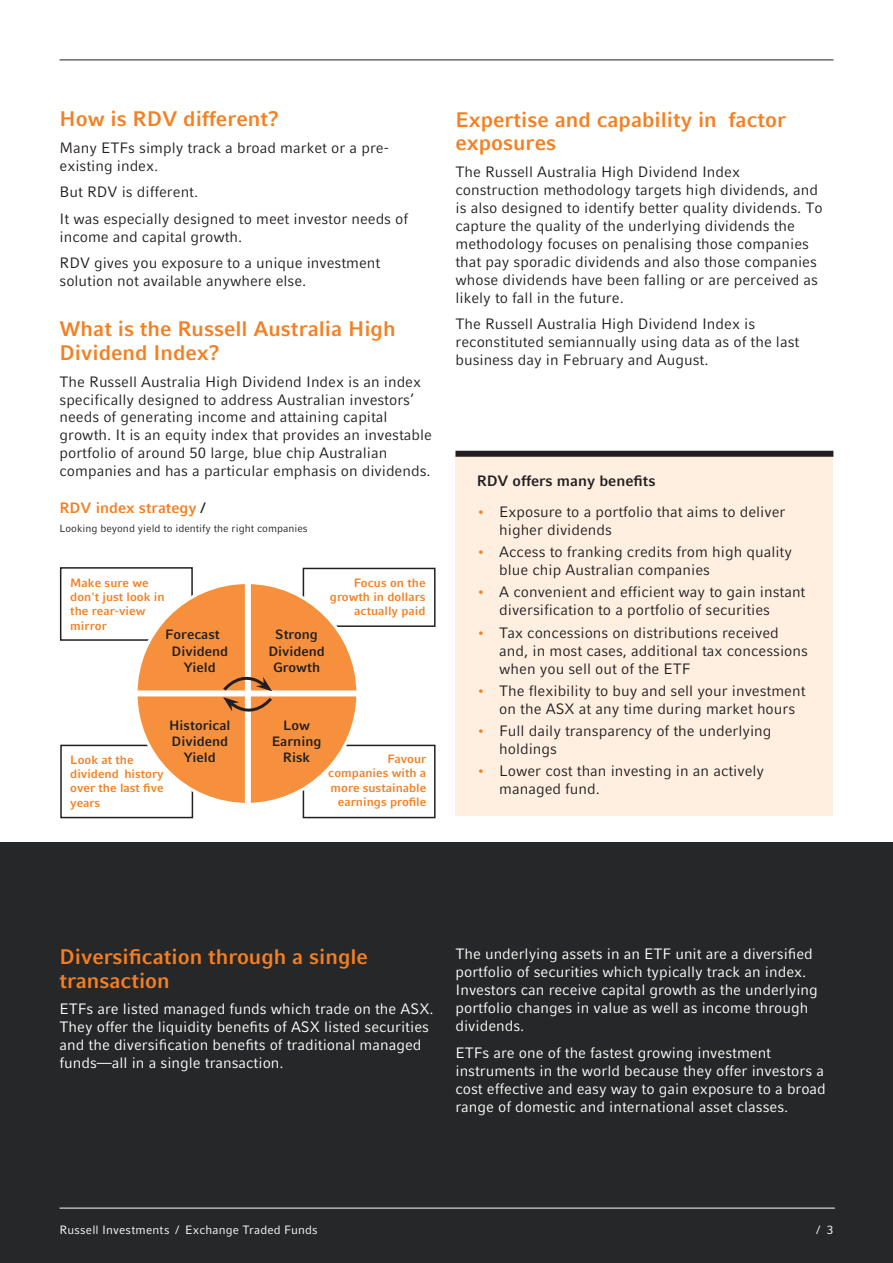
<style>
.page{position:relative;width:893px;height:1263px;background:#fff}
.page>*{position:absolute;margin:0;border:0;box-sizing:border-box;transform-origin:0 0}
.t1{font:700 21px/24px "Compatil Fact LT Pro";color:#f57f21}
.t2{font:15px/18px "Compatil Fact LT Pro";color:#231f20}
.t3{font:15px/18px "Compatil Fact LT Pro";color:#fff}
.t4{font:700 15px "Compatil Fact LT Pro";color:#231f20}
.t5{font:700 15px "Compatil Fact LT Pro";color:#f57f21}
.t6{font:700 13.5px/16.2px "Compatil Fact LT Pro";color:#231f20;text-align:center}
.t7{font:700 12px/14.4px "Compatil Fact LT Pro";color:#f57f21}
.t8{font:12px "Compatil Fact LT Pro";letter-spacing:.015em;color:#fff}
.t9{font:10.5px "Compatil Fact LT Pro";color:#231f20}
.s1{color:#231f20}
.s2{color:#f57f21}
</style>
<div class="page">
<div style="left:60px;top:567px;width:133px;height:74px;border:2px solid #231f20"></div>
<div style="left:0;top:843px;width:893px;height:420px;background:#262728"></div>
<hr style="left:60px;top:60px;width:773px;height:1px;background:#231f20">
<hr style="left:60px;top:1207px;width:775px;height:1px;background:#231f20">
<hr style="left:60px;top:1208px;width:775px;height:1px;background:#fff">
<div style="left:455px;top:454px;width:378px;height:362px;background:#feefe1"></div>
<div style="left:455px;top:451px;width:378px;height:6px;background:#231f20"></div>
<div style="left:303px;top:568px;width:133px;height:59px;border:2px solid #231f20"></div>
<div style="left:60px;top:745px;width:133px;height:73px;border:2px solid #231f20"></div>
<div style="left:303px;top:745px;width:133px;height:73px;border:2px solid #231f20"></div>
<div style="left:136px;top:583px;width:222px;height:221px;background:#f6903c;border-radius:50%"></div>
<div style="left:136px;top:690px;width:224px;height:6px;background:#fff"></div>
<div style="left:245px;top:582px;width:6px;height:223px;background:#fff"></div>
<svg style="left:221px;top:668px;width:53px;height:53px"></svg>
<h1 class="t1" style="left:60px;top:107px;width:221px">How is RDV different?</h1>
<p class="t2" style="left:60px;top:139px;width:331px">Many ETFs simply track a broad market or a pre&shy;existing index.</p>
<p class="t2" style="left:60px;top:179px;width:350px;line-height:26.5px">But RDV is different.<br>It was especially designed to meet investor needs of</p>
<p class="t2" style="left:60px;top:223px;width:322px;line-height:26.5px">income and capital growth.<br>RDV gives you exposure to a unique investment</p>
<p class="t2" style="left:60px;top:272px;width:248px">solution not available anywhere else.</p>
<h1 class="t1" style="left:60px;top:317px;width:338px">What is the Russell Australia High<br>Dividend Index?</h1>
<p class="t2" style="left:60px;top:372px;width:374px">The Russell Australia High Dividend Index is an index specifically designed to address Australian investors’ needs of generating income and attaining capital growth. It is an equity index that provides an investable portfolio of around 50 large, blue chip Australian companies and has a particular emphasis on dividends.</p>
<p class="t5" style="left:60px;top:499px;width:147px">RDV index strategy <span class="s1">/</span></p>
<p class="t9" style="left:60px;top:522px;width:250px">Looking beyond yield to identify the right companies</p>
<p class="t7" style="left:70px;top:576px;width:96px">Make sure we don't just look in the rear-view mirror</p>
<p class="t7" style="left:330px;top:575px;width:97px;text-align:right">Focus on the growth in dollars actually paid</p>
<p class="t6" style="left:268px;top:627px;width:58px">Strong<br>Dividend<br>Growth</p>
<p class="t6" style="left:165px;top:627px;width:56px">Forecast</p>
<p class="t6" style="left:172px;top:643px;width:58px">Dividend</p>
<p class="t6" style="left:184px;top:659px;width:33px">Yield</p>
<p class="t6" style="left:169px;top:717px;width:63px">Historical<br>Dividend<br>Yield</p>
<p class="t6" style="left:272px;top:717px;width:51px">Low<br>Earning<br>Risk</p>
<p class="t7" style="left:70px;top:752px;width:95px">Look at the dividend history over the last five years</p>
<p class="t7" style="left:328px;top:751px;width:100px;text-align:right">Favour companies with a more sustainable earnings profile</p>
<h1 class="t1" style="left:455px;top:108px;width:332px;line-height:23.4px">Expertise and capability in factor exposures</h1>
<p class="t2" style="left:455px;top:163px;width:369px">The Russell Australia High Dividend Index construction methodology targets high dividends, and is also designed to identify better quality dividends. To capture the quality of the underlying dividends the methodology focuses on penalising those companies that pay sporadic dividends and also those companies whose dividends have been falling or are perceived as likely to fall in the future.</p>
<p class="t2" style="left:455px;top:314px;width:345px">The Russell Australia High Dividend Index is reconstituted semiannually using data as of the last business day in February and August.</p>
<p class="t4" style="left:477px;top:472px;width:180px">RDV offers many benefits</p>
<p class="t2" style="left:499px;top:503px;width:288px;text-indent:-22px"><span class="s2">•</span> Exposure to a portfolio that aims to deliver higher dividends</p>
<p class="t2" style="left:499px;top:543px;width:294px;text-indent:-22px"><span class="s2">•</span> Access to franking credits from high quality blue chip Australian companies</p>
<p class="t2" style="left:499px;top:583px;width:308px;text-indent:-22px"><span class="s2">•</span> A convenient and efficient way to gain instant diversification to a portfolio of securities</p>
<p class="t2" style="left:499px;top:623px;width:310px;text-indent:-22px"><span class="s2">•</span> Tax concessions on distributions received and, in most cases, additional tax concessions when you sell out of the ETF</p>
<p class="t2" style="left:499px;top:682px;width:308px;text-indent:-22px"><span class="s2">•</span> The flexibility to buy and sell your investment on the ASX at any time during market hours</p>
<p class="t2" style="left:499px;top:722px;width:274px;text-indent:-22px"><span class="s2">•</span> Full daily transparency of the underlying holdings</p>
<p class="t2" style="left:499px;top:762px;width:266px;text-indent:-22px"><span class="s2">•</span> Lower cost than investing in an actively managed fund.</p>
<h1 class="t1" style="left:60px;top:944px;width:310px">Diversification through a single transaction</h1>
<p class="t3" style="left:60px;top:1000px;width:376px">ETFs are listed managed funds which trade on the ASX.<br>They offer the liquidity benefits of ASX listed securities and the diversification benefits of traditional managed funds—all in a single transaction.</p>
<p class="t3" style="left:455px;top:945px;width:364px">The underlying assets in an ETF unit are a diversified portfolio of securities which typically track an index.<br>Investors can receive capital growth as the underlying portfolio changes in value as well as income through dividends.</p>
<p class="t3" style="left:455px;top:1044px;width:372px">ETFs are one of the fastest growing investment instruments in the world because they offer investors a cost effective and easy way to gain exposure to a broad range of domestic and international asset classes.</p>
<p class="t8" style="left:60px;top:1222px;width:260px">Russell Investments / Exchange Traded Funds</p>
<p class="t8" style="left:817px;top:1222px;width:19px">/ 3</p>
</div>
